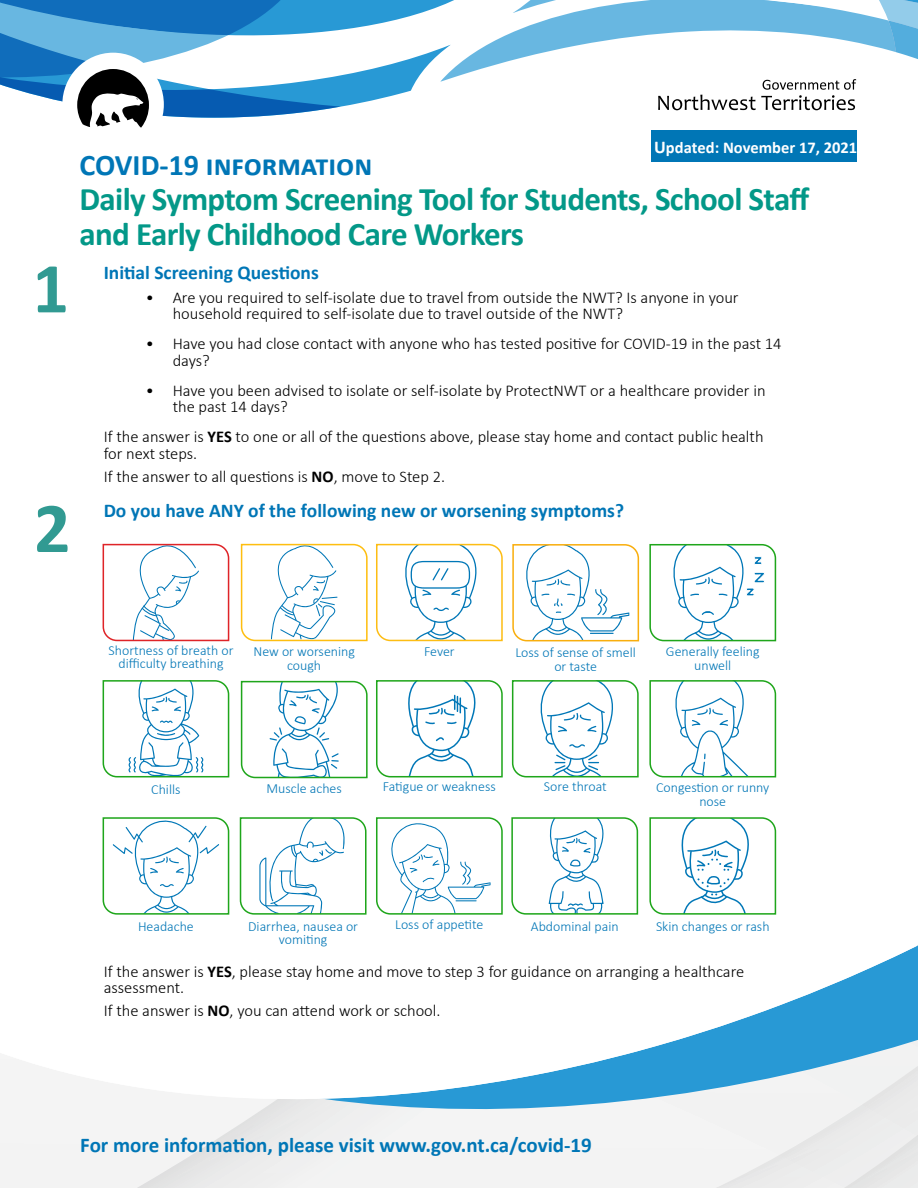
<style>
.page{position:relative;width:918px;height:1188px;background:#fff}
.page>*{position:absolute;margin:0;border:0;box-sizing:border-box;transform-origin:0 0}
.t1{font:700 72px "Calibri";color:#319a92}
.t2{font:700 33px/34.5px "Calibri";letter-spacing:-.02em;color:#039888}
.t3{font:700 30px "Calibri";color:#0076b6}
.t4{font:700 21px "Calibri";color:#0076b6}
.t5{font:700 19.5px "Calibri";color:#0076b6}
.t6{font:300 16.5px/16.5px "Calibri";color:#000}
.t7{font:700 16.5px "Calibri";color:#fff}
.t8{font:300 13.95px/13.5px "Calibri";color:#0076b6;text-align:center}
.s1{font-size:18px}
.s2{font-weight:700}
</style>
<div class="page">
<svg style="left:0;top:1177px;width:917px;height:11px"></svg>
<svg style="left:0;top:1160px;width:917px;height:17px;fill:#f3f3f3"></svg>
<svg style="left:0;top:1140px;width:917px;height:20px;fill:#f3f3f3"></svg>
<svg style="left:0;top:946px;width:917px;height:194px"></svg>
<svg style="left:0;top:0;width:918px;height:131px"></svg>
<div style="left:651px;top:131px;width:206px;height:31px;background:#0076b6"></div>
<svg style="left:102px;top:543px;width:128px;height:99px"></svg>
<svg style="left:102px;top:680px;width:128px;height:98px"></svg>
<svg style="left:102px;top:817px;width:128px;height:98px"></svg>
<svg style="left:376px;top:543px;width:127px;height:99px"></svg>
<svg style="left:240px;top:680px;width:128px;height:99px"></svg>
<svg style="left:239px;top:817px;width:128px;height:98px"></svg>
<svg style="left:240px;top:543px;width:128px;height:99px"></svg>
<svg style="left:376px;top:680px;width:127px;height:98px"></svg>
<svg style="left:376px;top:817px;width:127px;height:98px"></svg>
<svg style="left:512px;top:544px;width:128px;height:98px"></svg>
<svg style="left:511px;top:680px;width:128px;height:98px"></svg>
<svg style="left:511px;top:817px;width:128px;height:98px"></svg>
<svg style="left:649px;top:544px;width:128px;height:98px"></svg>
<svg style="left:649px;top:680px;width:128px;height:98px"></svg>
<svg style="left:649px;top:817px;width:128px;height:98px"></svg>
<h1 class="t1" style="left:32px;top:238px;width:38px">1</h1>
<p class="t7" style="left:654px;top:136px;width:204px"><span class="s1">U</span>pdated: November 17, 2021</p>
<h3 class="t3" style="left:80px;top:144px;width:294px">COVID-19 information</h3>
<h2 class="t2" style="left:80px;top:182px;width:732px">Daily Symptom Screening Tool for Students, School Staff and Early Childhood Care Workers</h2>
<p class="t5" style="left:104px;top:259px;width:217px">Initial Screening Questions</p>
<p class="t6" style="left:173px;top:289px;width:567px;text-indent:-27px">• Are you required to self-isolate due to travel from outside the NWT? Is anyone in your household required to self-isolate due to travel outside of the NWT?</p>
<p class="t6" style="left:173px;top:335px;width:610px;text-indent:-27px">• Have you had close contact with anyone who has tested positive for COVID-19 in the past 14 days?</p>
<p class="t6" style="left:173px;top:382px;width:594px;text-indent:-27px">• Have you been advised to isolate or self-isolate by ProtectNWT or a healthcare provider in the past 14 days?</p>
<p class="t6" style="left:104px;top:428px;width:661px">If the answer is <span class="s2">YES</span> to one or all of the questions above, please stay home and contact public health for next steps.</p>
<p class="t6" style="left:104px;top:468px;width:343px">If the answer to all questions is <span class="s2">NO</span>, move to Step 2.</p>
<h1 class="t1" style="left:34px;top:477px;width:38px">2</h1>
<p class="t5" style="left:104px;top:497px;width:522px">Do you have ANY of the following new or worsening symptoms?</p>
<p class="t8" style="left:109px;top:643px;width:126px">Shortness of breath or difficulty breathing</p>
<p class="t8" style="left:253px;top:645px;width:103px">New or worsening cough</p>
<p class="t8" style="left:424px;top:645px;width:32px">Fever</p>
<p class="t8" style="left:515px;top:646px;width:122px">Loss of sense of smell or taste</p>
<p class="t8" style="left:666px;top:645px;width:95px">Generally feeling unwell</p>
<p class="t8" style="left:151px;top:782px;width:31px">Chills</p>
<p class="t8" style="left:267px;top:781px;width:77px">Muscle aches</p>
<p class="t8" style="left:383px;top:779px;width:114px">Fatigue or weakness</p>
<p class="t8" style="left:544px;top:779px;width:64px">Sore throat</p>
<p class="t8" style="left:656px;top:781px;width:115px">Congestion or runny nose</p>
<p class="t8" style="left:138px;top:919px;width:57px">Headache</p>
<p class="t8" style="left:248px;top:919px;width:111px">Diarrhea, nausea or vomiting</p>
<p class="t8" style="left:395px;top:918px;width:90px">Loss of appetite</p>
<p class="t8" style="left:531px;top:919px;width:89px">Abdominal pain</p>
<p class="t8" style="left:656px;top:919px;width:115px">Skin changes or rash</p>
<p class="t6" style="left:104px;top:963px;width:642px">If the answer is <span class="s2">YES</span>, please stay home and move to step 3 for guidance on arranging a healthcare assessment.</p>
<p class="t6" style="left:104px;top:1003px;width:338px">If the answer is <span class="s2">NO</span>, you can attend work or school.</p>
<p class="t4" style="left:80px;top:1131px;width:513px">For more information, please visit www.gov.nt.ca/covid-19</p>
</div>
